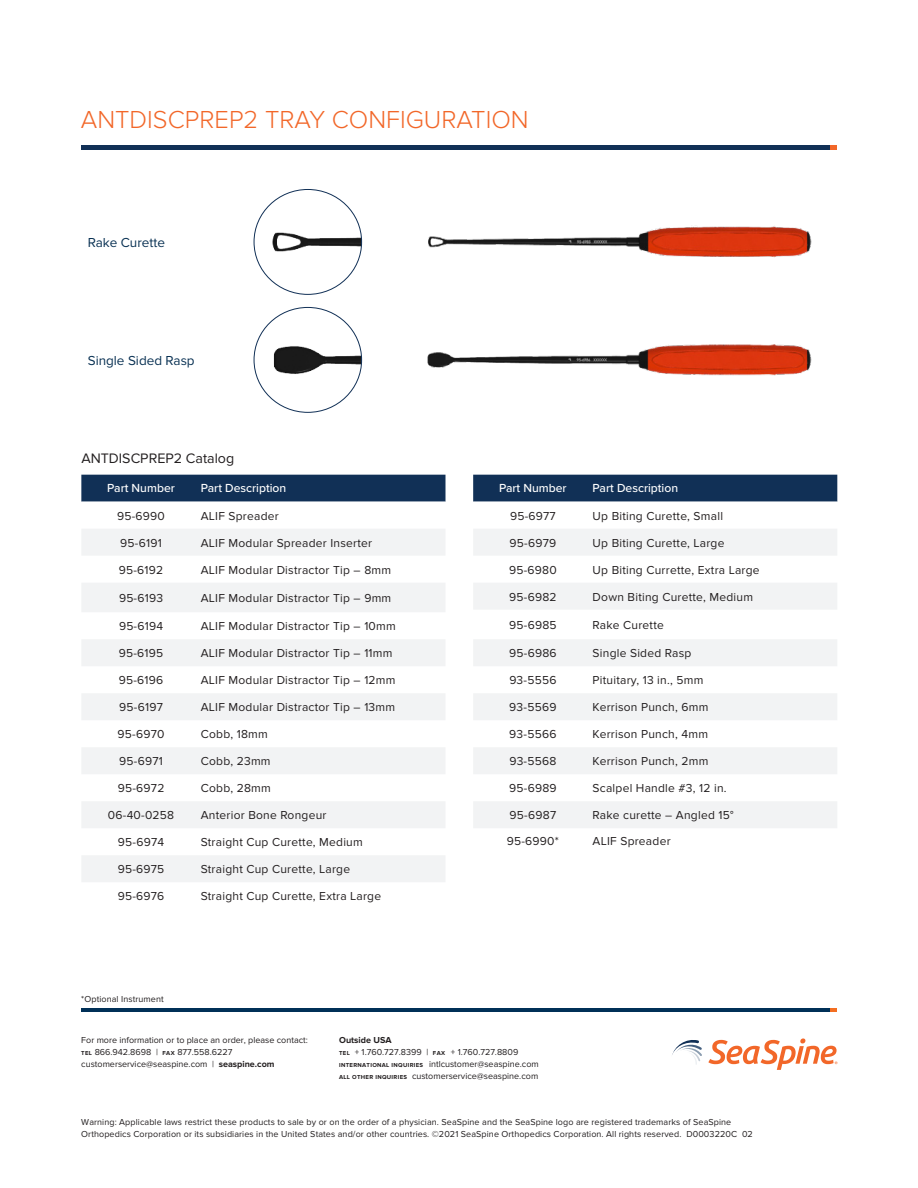
<style>
.page{position:relative;width:918px;height:1188px;background:#fff}
.page>*{position:absolute;margin:0;border:0;box-sizing:border-box;transform-origin:0 0}
.H3_-_Title_Orange{font:300 25.5px "Proxima Nova";color:#f26729}
.Table_Header{font:14.25px "Proxima Nova";color:#231f20}
.Catalog_1_Product_Na{font:13.5px "Proxima Nova";color:#093153}
.t1{font:500 12.15px "Proxima Nova";color:#fff}
.Table_Body{font:12px "Proxima Nova";letter-spacing:.02em;color:#231f20}
.Warning_-_Copyright{font:9px/12px "Proxima Nova";letter-spacing:.01em;color:#231f20}
.t2{font:700 9px "Proxima Nova";color:#231f20}
.s1{font-weight:700;font-size:6px}
.s2{font-weight:700}
</style>
<div class="page">
<div style="left:81px;top:475px;width:365px;height:27px;background:#113056"></div>
<svg style="left:82px;top:529px;width:363px;height:353px;fill:#f2f3f4"></svg>
<div style="left:473px;top:475px;width:364px;height:27px;background:#113056"></div>
<svg style="left:473px;top:529px;width:364px;height:299px;fill:#f6f7f7"></svg>
<svg style="left:473px;top:583px;width:364px;height:83px"></svg>
<img style="left:427px;top:226px;width:385px;height:150px">
<img style="left:254px;top:189px;width:108px;height:105px">
<img style="left:254px;top:307px;width:108px;height:105px">
<div style="left:81px;top:145px;width:756px;height:5px;background:#113056"></div>
<svg style="left:830px;top:145px;width:7px;height:5px"></svg>
<hr style="left:81px;top:1008px;width:756px;height:4px;background:#003057">
<svg style="left:830px;top:1008px;width:7px;height:4px"></svg>
<svg style="left:672px;top:1040px;width:30px;height:25px"></svg>
<svg style="left:708px;top:1038px;width:129px;height:32px"></svg>
<p class="H3_-_Title_Orange" style="left:81px;top:105px;width:449px">ANTDISCPREP2 TRAY CONFIGURATION</p>
<p class="Catalog_1_Product_Na" style="left:88px;top:235px;width:79px">Rake Curette</p>
<p class="Catalog_1_Product_Na" style="left:88px;top:353px;width:108px">Single Sided Rasp</p>
<p class="Table_Header" style="left:81px;top:450px;width:154px">ANTDISCPREP2 Catalog</p>
<p class="t1" style="left:107px;top:479px;width:69px">Part Number</p>
<p class="t1" style="left:201px;top:479px;width:87px">Part Description</p>
<p class="Table_Body" style="left:117px;top:509px;width:49px">95-6990</p>
<p class="Table_Body" style="left:201px;top:509px;width:80px">ALIF Spreader</p>
<p class="Table_Body" style="left:120px;top:536px;width:43px">95-6191</p>
<p class="Table_Body" style="left:201px;top:536px;width:173px">ALIF Modular Spreader Inserter</p>
<p class="Table_Body" style="left:119px;top:563px;width:46px">95-6192</p>
<p class="Table_Body" style="left:201px;top:563px;width:192px">ALIF Modular Distractor Tip – 8mm</p>
<p class="Table_Body" style="left:119px;top:591px;width:46px">95-6193</p>
<p class="Table_Body" style="left:201px;top:591px;width:192px">ALIF Modular Distractor Tip – 9mm</p>
<p class="Table_Body" style="left:119px;top:620px;width:46px">95-6194</p>
<p class="Table_Body" style="left:201px;top:620px;width:197px">ALIF Modular Distractor Tip – 10mm</p>
<p class="Table_Body" style="left:119px;top:647px;width:46px">95-6195</p>
<p class="Table_Body" style="left:201px;top:647px;width:193px">ALIF Modular Distractor Tip – 11mm</p>
<p class="Table_Body" style="left:119px;top:674px;width:46px">95-6196</p>
<p class="Table_Body" style="left:201px;top:674px;width:196px">ALIF Modular Distractor Tip – 12mm</p>
<p class="Table_Body" style="left:119px;top:701px;width:45px">95-6197</p>
<p class="Table_Body" style="left:201px;top:701px;width:196px">ALIF Modular Distractor Tip – 13mm</p>
<p class="Table_Body" style="left:118px;top:728px;width:48px">95-6970</p>
<p class="Table_Body" style="left:201px;top:728px;width:69px">Cobb, 18mm</p>
<p class="Table_Body" style="left:119px;top:755px;width:45px">95-6971</p>
<p class="Table_Body" style="left:201px;top:755px;width:71px">Cobb, 23mm</p>
<p class="Table_Body" style="left:118px;top:782px;width:48px">95-6972</p>
<p class="Table_Body" style="left:201px;top:782px;width:72px">Cobb, 28mm</p>
<p class="Table_Body" style="left:108px;top:809px;width:68px">06-40-0258</p>
<p class="Table_Body" style="left:201px;top:809px;width:127px">Anterior Bone Rongeur</p>
<p class="Table_Body" style="left:118px;top:836px;width:48px">95-6974</p>
<p class="Table_Body" style="left:201px;top:836px;width:164px">Straight Cup Curette, Medium</p>
<p class="Table_Body" style="left:118px;top:863px;width:48px">95-6975</p>
<p class="Table_Body" style="left:201px;top:863px;width:151px">Straight Cup Curette, Large</p>
<p class="Table_Body" style="left:118px;top:890px;width:48px">95-6976</p>
<p class="Table_Body" style="left:201px;top:890px;width:182px">Straight Cup Curette, Extra Large</p>
<p class="Warning_-_Copyright" style="left:81px;top:994px;width:84px">*Optional Instrument</p>
<p class="t1" style="left:499px;top:479px;width:69px">Part Number</p>
<p class="t1" style="left:593px;top:479px;width:87px">Part Description</p>
<p class="Table_Body" style="left:510px;top:509px;width:47px">95-6977</p>
<p class="Table_Body" style="left:593px;top:509px;width:132px">Up Biting Curette, Small</p>
<p class="Table_Body" style="left:510px;top:536px;width:48px">95-6979</p>
<p class="Table_Body" style="left:593px;top:536px;width:133px">Up Biting Curette, Large</p>
<p class="Table_Body" style="left:509px;top:563px;width:49px">95-6980</p>
<p class="Table_Body" style="left:593px;top:563px;width:169px">Up Biting Currette, Extra Large</p>
<p class="Table_Body" style="left:509px;top:590px;width:49px">95-6982</p>
<p class="Table_Body" style="left:593px;top:590px;width:162px">Down Biting Curette, Medium</p>
<p class="Table_Body" style="left:509px;top:618px;width:49px">95-6985</p>
<p class="Table_Body" style="left:593px;top:618px;width:73px">Rake Curette</p>
<p class="Table_Body" style="left:509px;top:647px;width:49px">95-6986</p>
<p class="Table_Body" style="left:593px;top:647px;width:100px">Single Sided Rasp</p>
<p class="Table_Body" style="left:509px;top:674px;width:49px">93-5556</p>
<p class="Table_Body" style="left:593px;top:674px;width:112px">Pituitary, 13 in., 5mm</p>
<p class="Table_Body" style="left:509px;top:701px;width:49px">93-5569</p>
<p class="Table_Body" style="left:593px;top:701px;width:117px">Kerrison Punch, 6mm</p>
<p class="Table_Body" style="left:509px;top:728px;width:49px">93-5566</p>
<p class="Table_Body" style="left:593px;top:728px;width:117px">Kerrison Punch, 4mm</p>
<p class="Table_Body" style="left:509px;top:755px;width:49px">93-5568</p>
<p class="Table_Body" style="left:593px;top:755px;width:117px">Kerrison Punch, 2mm</p>
<p class="Table_Body" style="left:509px;top:782px;width:49px">95-6989</p>
<p class="Table_Body" style="left:593px;top:782px;width:136px">Scalpel Handle #3, 12 in.</p>
<p class="Table_Body" style="left:510px;top:809px;width:48px">95-6987</p>
<p class="Table_Body" style="left:593px;top:809px;width:142px">Rake curette – Angled 15°</p>
<p class="Table_Body" style="left:507px;top:835px;width:54px">95-6990*</p>
<p class="Table_Body" style="left:593px;top:835px;width:80px">ALIF Spreader</p>
<p class="Warning_-_Copyright" style="left:81px;top:1034px;width:228px">For more information or to place an order, please contact:</p>
<p class="Warning_-_Copyright" style="left:81px;top:1046px;width:153px"><span class="s1">TEL</span> 866.942.8698 | <span class="s1">FAX</span> 877.558.6227</p>
<p class="Warning_-_Copyright" style="left:81px;top:1058px;width:195px">customerservice@seaspine.com | <span class="s2">seaspine.com</span></p>
<p class="t2" style="left:339px;top:1035px;width:54px">Outside USA</p>
<p class="Warning_-_Copyright" style="left:339px;top:1046px;width:181px"><span class="s1">TEL</span> + 1.760.727.8399 | <span class="s1">FAX</span> + 1.760.727.8809</p>
<p class="Warning_-_Copyright" style="left:339px;top:1058px;width:201px"><span class="s1">INTERNATIONAL INQUIRIES</span> intlcustomer@seaspine.com</p>
<p class="Warning_-_Copyright" style="left:339px;top:1070px;width:201px"><span class="s1">ALL OTHER INQUIRIES</span> customerservice@seaspine.com</p>
<p class="Warning_-_Copyright" style="left:81px;top:1116px;width:673px">Warning: Applicable laws restrict these products to sale by or on the order of a physician. SeaSpine and the SeaSpine logo are registered trademarks of SeaSpine<br>Orthopedics Corporation or its subsidiaries in the United States and/or other countries. ©2021 SeaSpine Orthopedics Corporation. All rights reserved. D0003220C 02</p>
</div>
